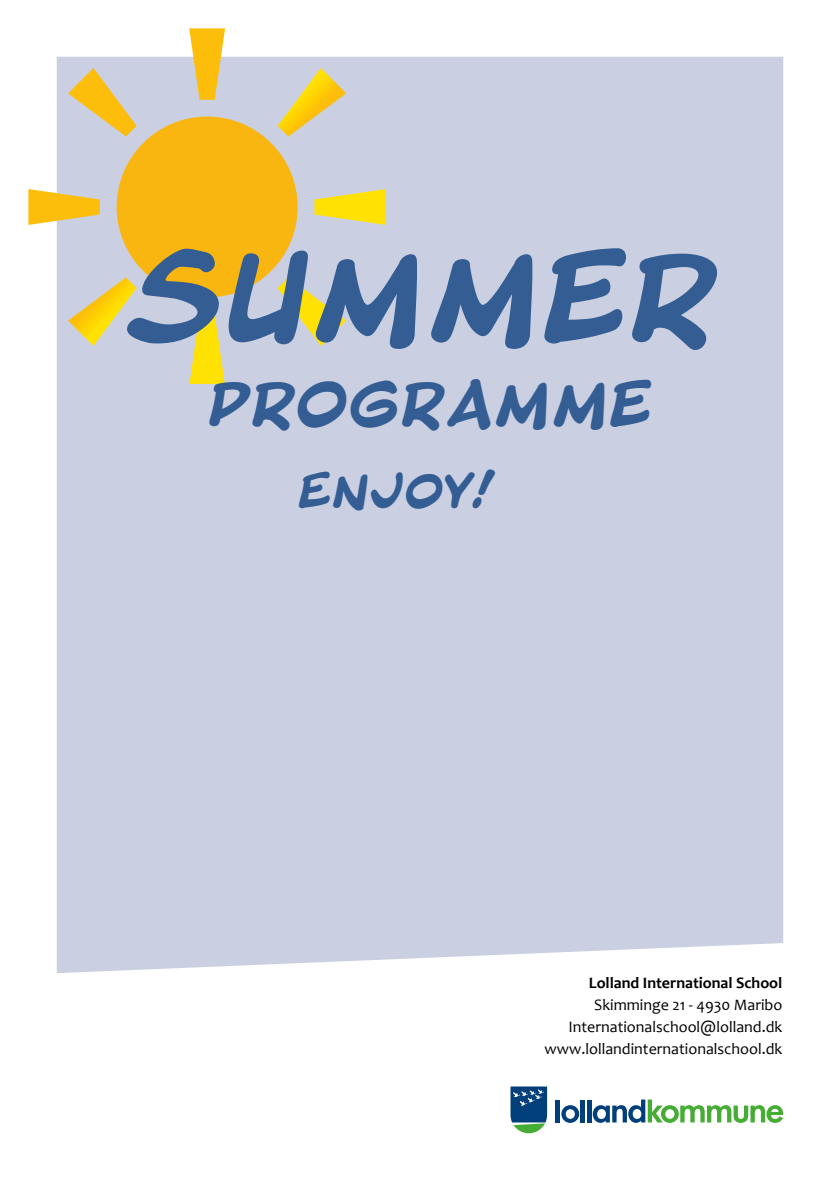
<style>
.page{position:relative;width:840px;height:1191px;background:#fff}
.page>*{position:absolute;margin:0;border:0;box-sizing:border-box;transform-origin:0 0}
.A5-mellemrubrik{font:700 96px "Blambot Pro BB";color:#335d93}
.A5-mellemrubrik-2{font:700 48px "Blambot Pro BB";color:#335d93}
.A5-mellemrubrik-3{font:700 36px "Blambot Pro BB";color:#335d93}
.A5-Brødtekst{font:16px "Candara";color:#000}
.A5-Brødtekst-2{font:700 16px "Candara";color:#000}
</style>
<div class="page">
<div style="left:57px;top:57px;width:725px;height:916px;background:#cacfe2"></div>
<hr style="left:555px;top:1099px;width:4px;height:23px;background:#003f79">
<svg style="left:561px;top:1105px;width:18px;height:17px"></svg>
<hr style="left:580px;top:1099px;width:4px;height:23px;background:#003f79">
<div style="left:586px;top:1099px;width:5px;height:23px;background:#003f79"></div>
<svg style="left:592px;top:1099px;width:190px;height:23px"></svg>
<svg style="left:510px;top:1086px;width:36px;height:47px;background:#366e89"></svg>
<div style="left:117px;top:117px;width:180px;height:180px;background:#fab610;border-radius:90px"></div>
<svg style="left:189px;top:28px;width:36px;height:72px;background:#efc54c"></svg>
<svg style="left:189px;top:314px;width:36px;height:70px;background:#eedb46"></svg>
<svg style="left:277px;top:68px;width:69px;height:68px;background:#dece8c"></svg>
<svg style="left:68px;top:277px;width:68px;height:69px;background:#ded08b"></svg>
<svg style="left:314px;top:189px;width:71px;height:36px;background:#efdb46"></svg>
<svg style="left:28px;top:189px;width:72px;height:36px;background:#efc54c"></svg>
<svg style="left:68px;top:68px;width:68px;height:68px;background:#ddc88d"></svg>
<svg style="left:277px;top:277px;width:69px;height:69px;background:#ded58d"></svg>
<h3 class="A5-mellemrubrik" style="left:125px;top:236px;width:596px">SUMMER</h3>
<h3 class="A5-mellemrubrik-2" style="left:208px;top:374px;width:445px">PROGRAMME</h3>
<h3 class="A5-mellemrubrik-3" style="left:298px;top:468px;width:197px">ENJOY!</h3>
<p class="A5-Brødtekst-2" style="left:588px;top:972px;width:195px">Lolland International School</p>
<p class="A5-Brødtekst" style="left:594px;top:994px;width:189px">Skimminge 21 - 4930 Maribo</p>
<p class="A5-Brødtekst" style="left:568px;top:1016px;width:215px">Internationalschool@lolland.dk</p>
<p class="A5-Brødtekst" style="left:544px;top:1038px;width:239px">www.lollandinternationalschool.dk</p>
</div>
